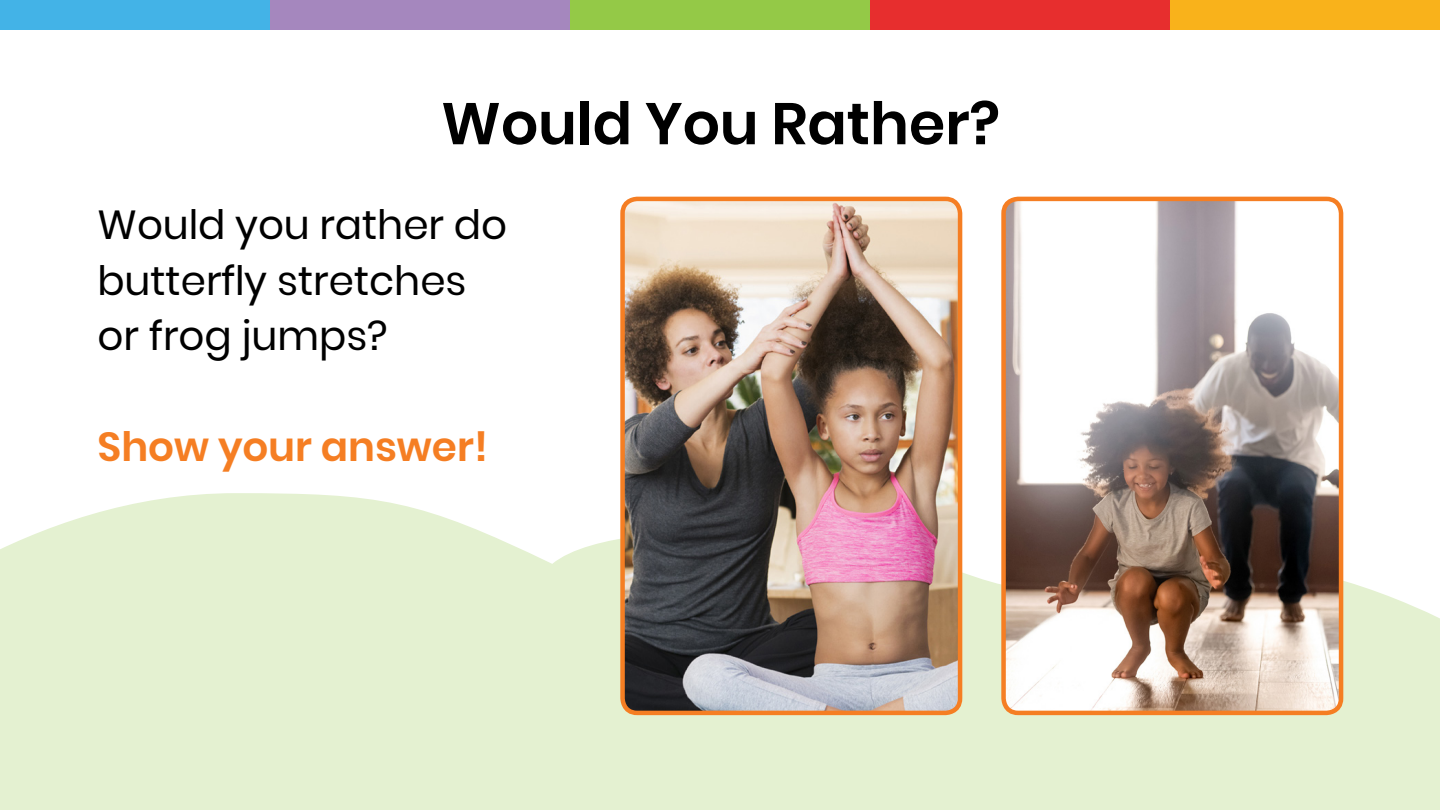
<style>
.page{position:relative;width:1440px;height:810px;background:#fff}
.page>*{position:absolute;margin:0;border:0;box-sizing:border-box;transform-origin:0 0}
.H1_Center{font:600 58.5px "Poppins";color:#000}
.body_Center_54pt{font:40.5px/55.5px "Poppins";color:#000}
.body_Center_54pt-2{font:600 40.5px "Poppins";color:#f57e23}
</style>
<div class="page">
<svg style="left:0;top:493px;width:1440px;height:317px;background:#e6f2d5"></svg>
<img style="left:1004px;top:202px;width:337px;height:511px">
<div style="left:1001px;top:197px;width:342px;height:518px;border:4px solid #f57e23;border-radius:15px"></div>
<img style="left:623px;top:202px;width:337px;height:511px">
<div style="left:620px;top:197px;width:342px;height:518px;border:4px solid #f57e23;border-radius:15px"></div>
<div style="left:0;top:0;width:270px;height:30px;background:#43b3e7"></div>
<div style="left:270px;top:0;width:300px;height:30px;background:#a587be"></div>
<div style="left:570px;top:0;width:300px;height:30px;background:#94c947"></div>
<div style="left:870px;top:0;width:300px;height:30px;background:#e72e2e"></div>
<div style="left:1170px;top:0;width:270px;height:30px;background:#f9b21b"></div>
<p class="H1_Center" style="left:441px;top:90px;width:560px">Would You Rather?</p>
<p class="body_Center_54pt" style="left:98px;top:197px;width:411px">Would you rather do butterfly stretches or frog jumps?</p>
<p class="body_Center_54pt-2" style="left:98px;top:424px;width:392px">Show your answer!</p>
</div>
